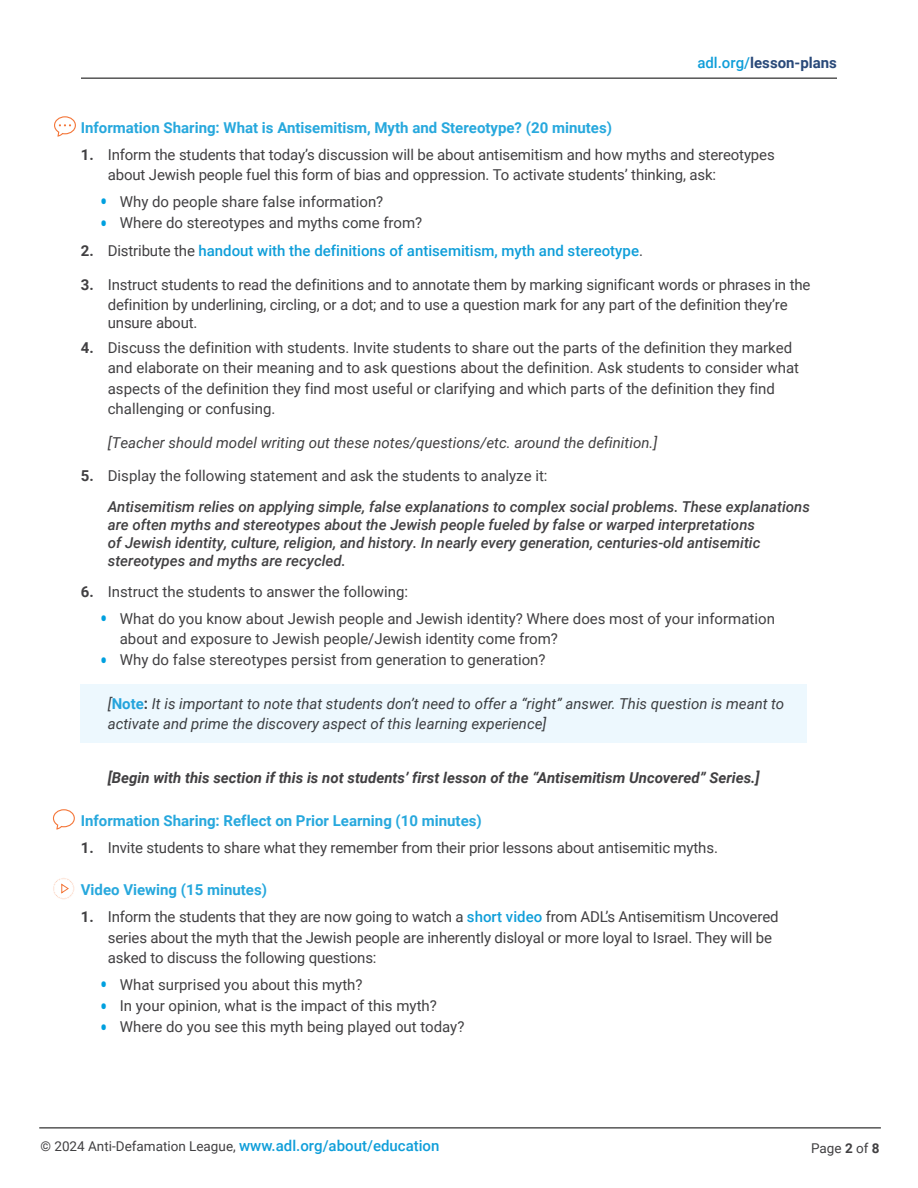
<style>
.page{position:relative;width:918px;height:1188px;background:#fff}
.page>*{position:absolute;margin:0;border:0;box-sizing:border-box;transform-origin:0 0}
.t1{font:15px/20.2px "Roboto";color:#414042}
.Numbering_1{font:italic 500 15px/18px "Roboto";color:#414042}
.Body_Text{font:italic 15px/20.2px "Roboto";color:#414042}
.Body_Text-2{font:700 15px "Roboto";color:#27a8dd}
.Body_Text-3{font:italic 700 15px "Roboto";color:#414042}
.Numbering_1-2{font:italic 15px "Roboto";color:#414042}
.t2{font:500 15px "Roboto";color:#0f9ed9}
.t3{font:700 15px "Roboto";color:#294979}
.t4{font:13.5px "Roboto";color:#414042}
.s1{font-weight:500;color:#0f9ed9}
.s2{font-weight:700}
.s3{font-size:27px;color:#00a0df}
.s4{font-weight:700;color:#414042}
.s5{font-weight:400;color:#414042}
.s6{font-weight:700;font-style:normal;color:#27a8dd}
.s7{font-weight:700;font-style:normal}
.s8{font-weight:500;font-size:15px;color:#0f9ed9}
</style>
<div class="page">
<hr style="left:39px;top:1128px;width:842px;height:1px;background:#000">
<hr style="left:81px;top:78px;width:756px;height:1px;background:#000">
<svg style="left:53px;top:878px;width:21px;height:21px"></svg>
<svg style="left:54px;top:116px;width:22px;height:21px"></svg>
<div style="left:81px;top:684px;width:726px;height:59px;background:#edf8fe"></div>
<svg style="left:52px;top:809px;width:23px;height:21px"></svg>
<p class="t3" style="left:697px;top:52px;width:141px"><span class="s1">adl.org/</span>lesson-plans</p>
<p class="Body_Text-2" style="left:81px;top:117px;width:533px">Information Sharing: What is Antisemitism, Myth and Stereotype? (20 minutes)</p>
<p class="t1" style="left:108px;top:144px;width:669px;text-indent:-27px"><span class="s2">1.</span> Inform the students that today’s discussion will be about antisemitism and how myths and stereotypes about Jewish people fuel this form of bias and oppression. To activate students’ thinking, ask:</p>
<p class="t1" style="left:100px;top:191px;width:285px"><span class="s3">•</span> Why do people share false information?</p>
<p class="t1" style="left:100px;top:212px;width:324px"><span class="s3">•</span> Where do stereotypes and myths come from?</p>
<p class="t2" style="left:81px;top:241px;width:564px"><span class="s4">2.</span> <span class="s5">Distribute the</span> handout with the definitions of antisemitism, myth and stereotype<span class="s5">.</span></p>
<p class="t1" style="left:81px;top:274px;width:731px;text-align:center"><span class="s2">3.</span> Instruct students to read the definitions and to annotate them by marking significant words or phrases in the definition by underlining, circling, or a dot; and to use a question mark for any part of the definition they’re</p>
<p class="t1" style="left:108px;top:312px;width:91px">unsure about.</p>
<p class="t1" style="left:108px;top:337px;width:693px;text-indent:-27px"><span class="s2">4.</span> Discuss the definition with students. Invite students to share out the parts of the definition they marked and elaborate on their meaning and to ask questions about the definition. Ask students to consider what aspects of the definition they find most useful or clarifying and which parts of the definition they find challenging or confusing.</p>
<p class="Numbering_1-2" style="left:108px;top:432px;width:551px">[Teacher should model writing out these notes/questions/etc. around the definition.]</p>
<p class="t1" style="left:81px;top:465px;width:468px"><span class="s2">5.</span> Display the following statement and ask the students to analyze it:</p>
<p class="Numbering_1" style="left:108px;top:497px;width:704px">Antisemitism relies on applying simple, false explanations to complex social problems. These explanations are often myths and stereotypes about the Jewish people fueled by false or warped interpretations<br>of Jewish identity, culture, religion, and history. In nearly every generation, centuries-old antisemitic stereotypes and myths are recycled.</p>
<p class="t1" style="left:81px;top:581px;width:329px"><span class="s2">6.</span> Instruct the students to answer the following:</p>
<p class="t1" style="left:120px;top:608px;width:657px;text-indent:-20px"><span class="s3">•</span> What do you know about Jewish people and Jewish identity? Where does most of your information about and exposure to Jewish people/Jewish identity come from?</p>
<p class="t1" style="left:100px;top:649px;width:447px"><span class="s3">•</span> Why do false stereotypes persist from generation to generation?</p>
<p class="Body_Text" style="left:108px;top:693px;width:678px">[<span class="s6">Note</span><span class="s7">:</span> It is important to note that students don’t need to offer a “right” answer. This question is meant to activate and prime the discovery aspect of this learning experience]</p>
<p class="Body_Text-3" style="left:108px;top:767px;width:653px">[Begin with this section if this is not students’ first lesson of the “Antisemitism Uncovered” Series.]</p>
<p class="Body_Text-2" style="left:81px;top:810px;width:403px">Information Sharing: Reflect on Prior Learning (10 minutes)</p>
<p class="t1" style="left:81px;top:837px;width:639px"><span class="s2">1.</span> Invite students to share what they remember from their prior lessons about antisemitic myths.</p>
<p class="Body_Text-2" style="left:81px;top:879px;width:188px">Video Viewing (15 minutes)</p>
<p class="t1" style="left:108px;top:906px;width:672px;text-indent:-27px"><span class="s2">1.</span> Inform the students that they are now going to watch a <span class="s1">short video</span> from ADL’s Antisemitism Uncovered series about the myth that the Jewish people are inherently disloyal or more loyal to Israel. They will be asked to discuss the following questions:</p>
<p class="t1" style="left:100px;top:974px;width:264px"><span class="s3">•</span> What surprised you about this myth?</p>
<p class="t1" style="left:100px;top:995px;width:338px"><span class="s3">•</span> In your opinion, what is the impact of this myth?</p>
<p class="t1" style="left:100px;top:1016px;width:366px"><span class="s3">•</span> Where do you see this myth being played out today?</p>
<p class="t4" style="left:40px;top:1137px;width:401px">© 2024 Anti-Defamation League, <span class="s8">www.adl.org/about/education</span></p>
<p class="t4" style="left:811px;top:1138px;width:70px">Page <span class="s2">2</span> of <span class="s2">8</span></p>
</div>
